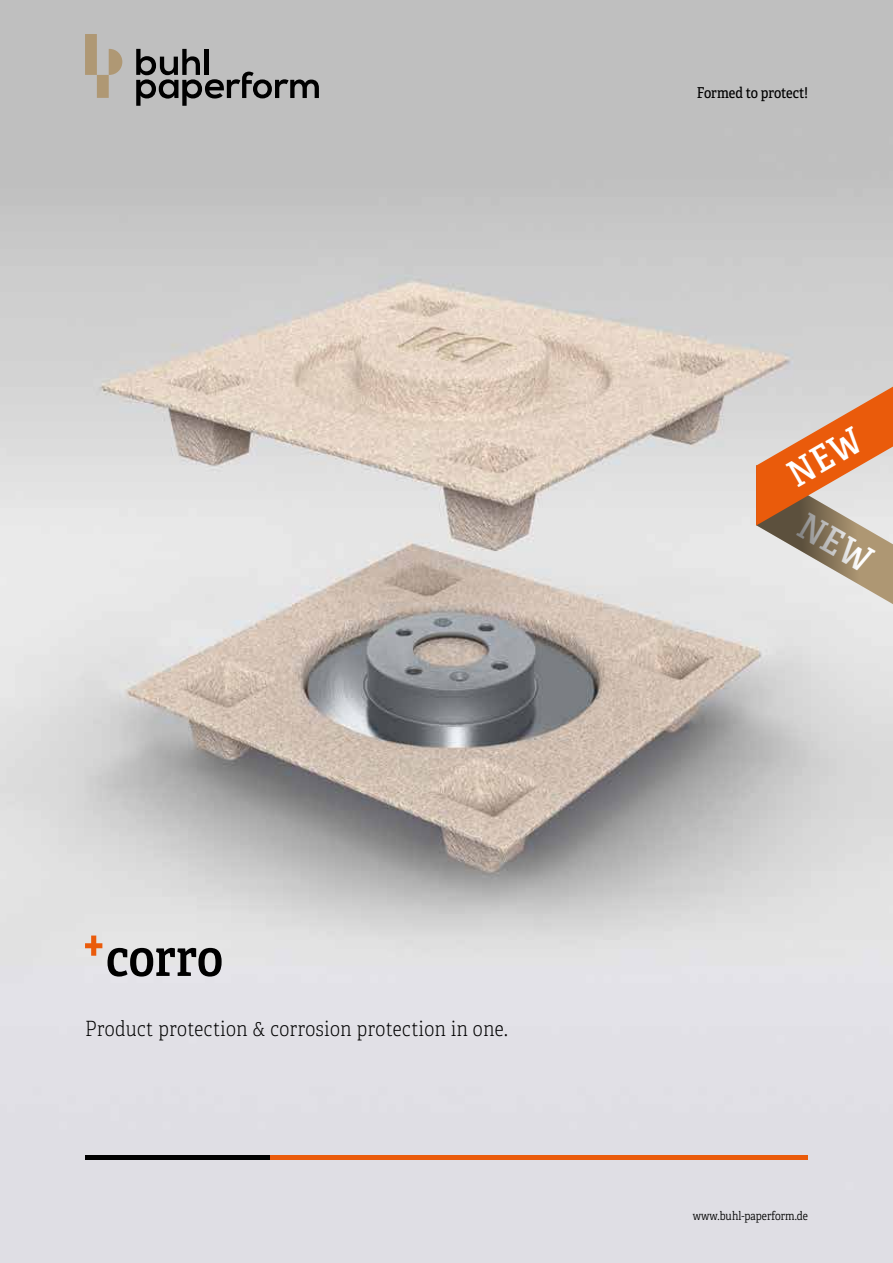
<style>
.page{position:relative;width:893px;height:1263px;background:#fff}
.page>*{position:absolute;margin:0;border:0;box-sizing:border-box;transform-origin:0 0}
.t1{font:21px "Adelle Condensed Th";letter-spacing:.025em;color:#000}
.t2{font:15px "Adelle Condensed";color:#000}
.t3{font:12px "Adelle Condensed Lt";color:#000}
</style>
<div class="page">
<img style="left:0;top:0;width:893px;height:1263px">
<div style="left:97px;top:75px;width:12px;height:23px;background:#af9874"></div>
<div style="left:85px;top:34px;width:12px;height:41px;background:#af9874"></div>
<svg style="left:109px;top:49px;width:13px;height:26px"></svg>
<svg style="left:136px;top:49px;width:183px;height:57px;background:#8e8e8e"></svg>
<div style="left:270px;top:1155px;width:538px;height:5px;background:#ea5b0b"></div>
<div style="left:85px;top:1155px;width:185px;height:5px;background:#000"></div>
<svg style="left:85px;top:935px;width:17px;height:21px"></svg>
<svg style="left:108px;top:948px;width:114px;height:28px;background:#767577"></svg>
<svg style="left:756px;top:387px;width:137px;height:220px;background:#d0a589"></svg>
<p class="t2" style="left:697px;top:82px;width:113px">Formed to protect!</p>
<p class="t1" style="left:85px;top:1014px;width:424px">Product protection &amp; corrosion protection in one.</p>
<p class="t3" style="left:693px;top:1208px;width:117px">www.buhl-paperform.de</p>
</div>
